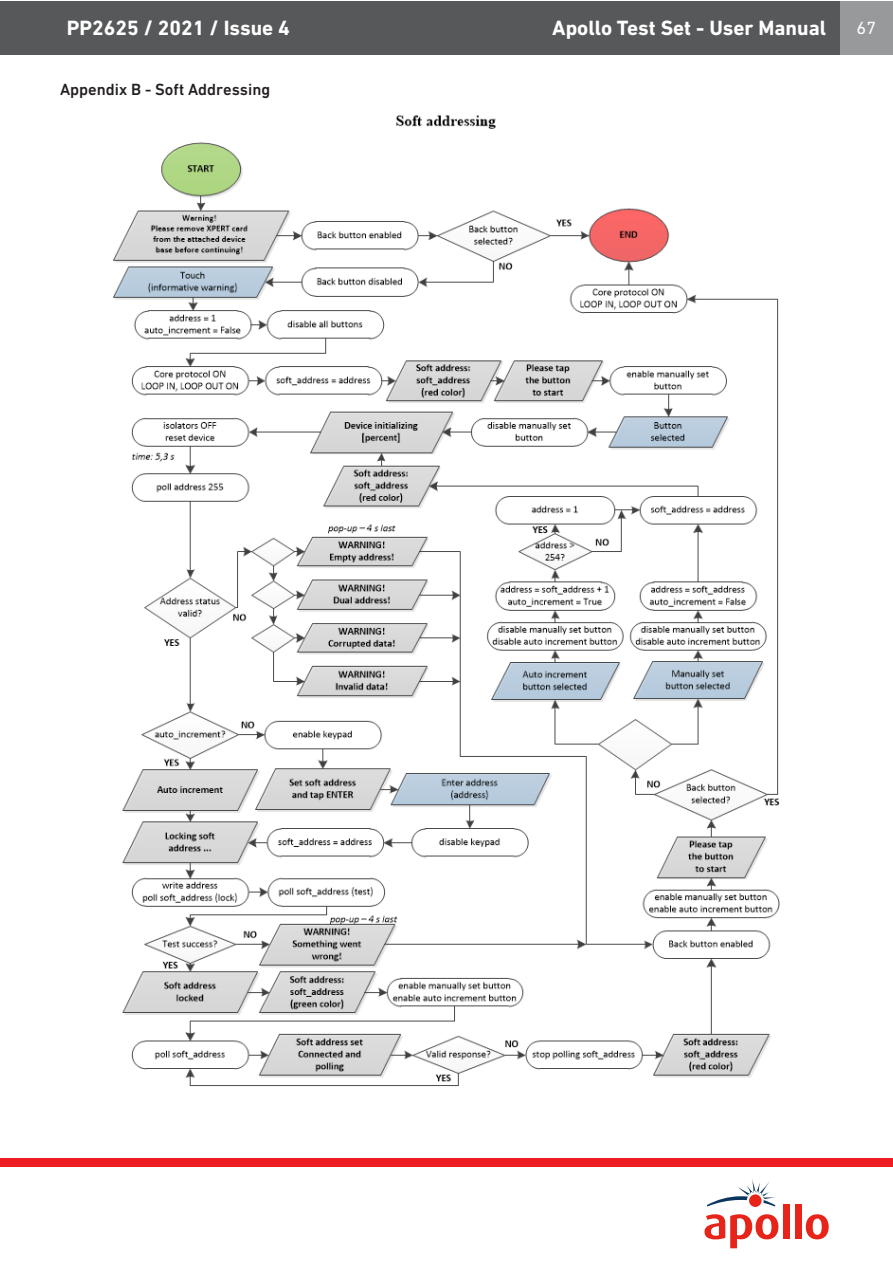
<style>
.page{position:relative;width:893px;height:1263px;background:#fff}
.page>*{position:absolute;margin:0;border:0;box-sizing:border-box;transform-origin:0 0}
.t1{font:700 21px "DIN Next LT Pro";color:#fff}
.t2{font:18px "DIN Next LT Pro";color:#fff}
.t3{font:500 16.5px "DIN Next LT Pro";color:#231f20}
</style>
<div class="page">
<div style="left:0;top:1px;width:840px;height:54px;background:#57585a"></div>
<div style="left:841px;top:1px;width:52px;height:53px;background:#97999a"></div>
<svg style="left:704px;top:1214px;width:74px;height:34px"></svg>
<div style="left:783px;top:1204px;width:6px;height:35px;background:#e72419"></div>
<div style="left:795px;top:1204px;width:6px;height:35px;background:#e72419"></div>
<svg style="left:806px;top:1214px;width:23px;height:25px"></svg>
<svg style="left:707px;top:1178px;width:69px;height:28px"></svg>
<div style="left:0;top:1159px;width:893px;height:8px;background:#ee1d23"></div>
<img style="left:113px;top:114px;width:667px;height:972px">
<p class="t1" style="left:67px;top:16px;width:225px">PP2625 / 2021 / Issue 4</p>
<p class="t1" style="left:552px;top:16px;width:276px">Apollo Test Set - User Manual</p>
<p class="t2" style="left:857px;top:17px;width:21px">67</p>
<p class="t3" style="left:60px;top:80px;width:212px">Appendix B - Soft Addressing</p>
</div>
